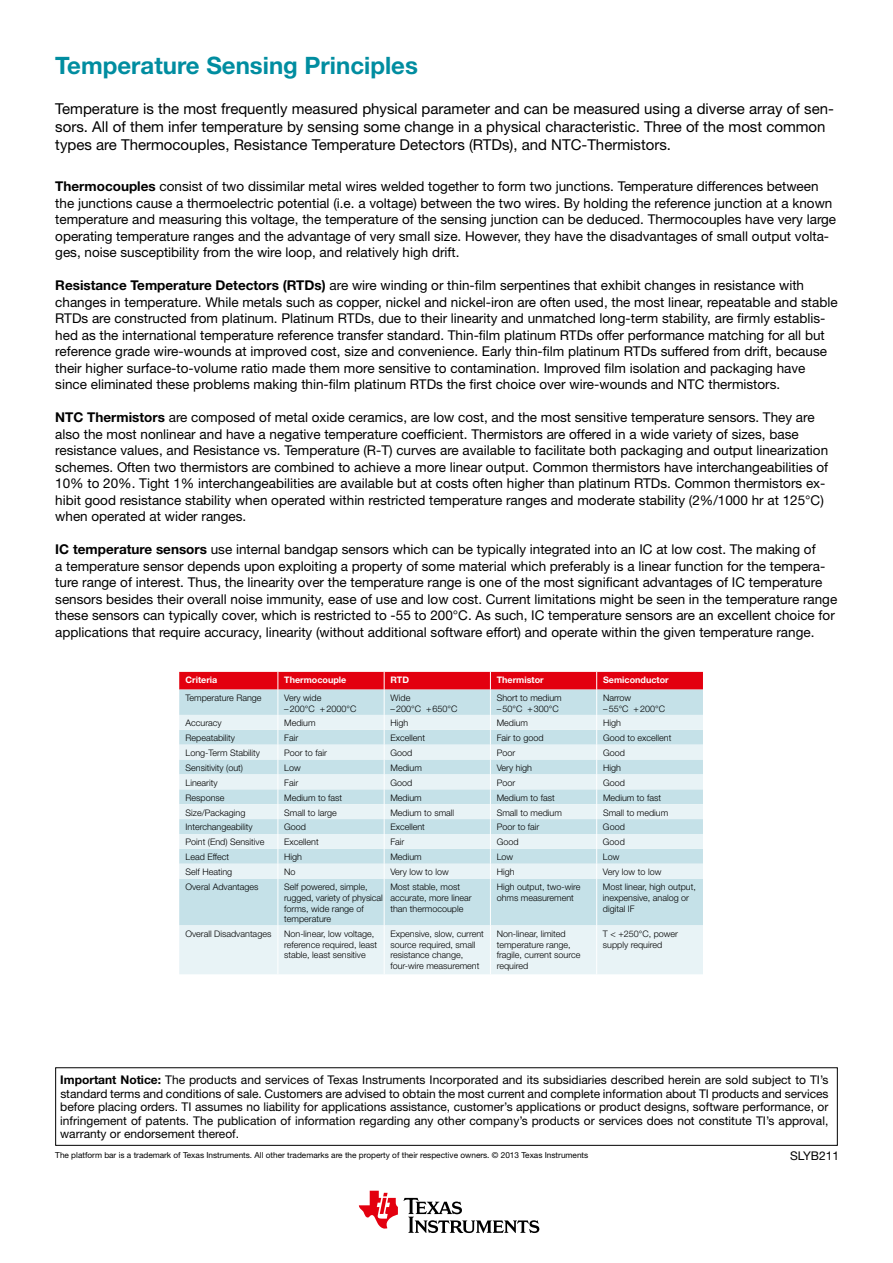
<style>
.page{position:relative;width:893px;height:1263px;background:#fff}
.page>*{position:absolute;margin:0;border:0;box-sizing:border-box;transform-origin:0 0}
.t1{font:700 24px "Helvetica Neue";color:#008da0}
.t2{font:15px/18px "Helvetica Neue";color:#000}
.t3{font:13.5px/16.5px "Helvetica Neue";color:#000}
.t4{font:12px/13.5px "Helvetica Neue";color:#000;text-align:justify}
.t5{font:300 9px/10.8px "Helvetica Neue";color:#000}
.t6{font:700 9px "Helvetica Neue";color:#fff}
.t7{font:8.25px "Helvetica Neue";color:#000}
.s1{font-weight:700}
</style>
<div class="page">
<svg style="left:179px;top:879px;width:524px;height:95px;background:#d7eaef"></svg>
<hr style="left:278px;top:879px;width:1px;height:46px;background:#fff">
<hr style="left:384px;top:879px;width:1px;height:46px;background:#fff">
<hr style="left:490px;top:879px;width:1px;height:46px;background:#fff">
<hr style="left:278px;top:925px;width:1px;height:49px;background:#fff">
<hr style="left:384px;top:925px;width:1px;height:49px;background:#fff">
<hr style="left:490px;top:925px;width:1px;height:49px;background:#fff">
<svg style="left:179px;top:672px;width:524px;height:207px;background:#d7d6dc"></svg>
<hr style="left:596px;top:879px;width:1px;height:46px;background:#fff">
<hr style="left:596px;top:925px;width:1px;height:49px;background:#fff">
<svg style="left:404px;top:1198px;width:135px;height:35px"></svg>
<svg style="left:359px;top:1191px;width:39px;height:38px"></svg>
<div style="left:55px;top:1067px;width:783px;height:79px;border:1px solid #000"></div>
<h1 class="t1" style="left:55px;top:51px;width:364px">Temperature Sensing Principles</h1>
<p class="t2" style="left:55px;top:99px;width:780px">Temperature is the most frequently measured physical parameter and can be measured using a diverse array of sen&shy;sors. All of them infer temperature by sensing some change in a physical characteristic. Three of the most common types are Thermocouples, Resistance Temperature Detectors (RTDs), and NTC-Thermistors.</p>
<p class="t3" style="left:55px;top:178px;width:782px"><span class="s1">Thermocouples</span> consist of two dissimilar metal wires welded together to form two junctions. Temperature differences between the junctions cause a thermoelectric potential (i.e. a voltage) between the two wires. By holding the reference junction at a known temperature and measuring this voltage, the temperature of the sensing junction can be deduced. Thermocouples have very large operating temperature ranges and the advantage of very small size. However, they have the disadvantages of small output volta&shy;ges, noise susceptibility from the wire loop, and relatively high drift.</p>
<p class="t3" style="left:55px;top:277px;width:784px"><span class="s1">Resistance Temperature Detectors (RTDs)</span> are wire winding or thin-film serpentines that exhibit changes in resistance with changes in temperature. While metals such as copper, nickel and nickel-iron are often used, the most linear, repeatable and stable RTDs are constructed from platinum. Platinum RTDs, due to their linearity and unmatched long-term stability, are firmly establis&shy;hed as the international temperature reference transfer standard. Thin-film platinum RTDs offer performance matching for all but reference grade wire-wounds at improved cost, size and convenience. Early thin-film platinum RTDs suffered from drift, because their higher surface-to-volume ratio made them more sensitive to contamination. Improved film isolation and packaging have since eliminated these problems making thin-film platinum RTDs the first choice over wire-wounds and NTC thermistors.</p>
<p class="t3" style="left:55px;top:409px;width:774px"><span class="s1">NTC Thermistors</span> are composed of metal oxide ceramics, are low cost, and the most sensitive temperature sensors. They are also the most nonlinear and have a negative temperature coefficient. Thermistors are offered in a wide variety of sizes, base resistance values, and Resistance vs. Temperature (R-T) curves are available to facilitate both packaging and output linearization schemes. Often two thermistors are combined to achieve a more linear output. Common thermistors have interchangeabilities of 10% to 20%. Tight 1% interchangeabilities are available but at costs often higher than platinum RTDs. Common thermistors ex&shy;hibit good resistance stability when operated within restricted temperature ranges and moderate stability (2%/1000 hr at 125°C) when operated at wider ranges.</p>
<p class="t3" style="left:55px;top:541px;width:783px"><span class="s1">IC temperature sensors</span> use internal bandgap sensors which can be typically integrated into an IC at low cost. The making of<br>a temperature sensor depends upon exploiting a property of some material which preferably is a linear function for the tempera&shy;ture range of interest. Thus, the linearity over the temperature range is one of the most significant advantages of IC temperature sensors besides their overall noise immunity, ease of use and low cost. Current limitations might be seen in the temperature range these sensors can typically cover, which is restricted to -55 to 200°C. As such, IC temperature sensors are an excellent choice for applications that require accuracy, linearity (without additional software effort) and operate within the given temperature range.</p>
<p class="t6" style="left:186px;top:674px;width:33px">Criteria</p>
<p class="t6" style="left:284px;top:674px;width:64px">Thermocouple</p>
<p class="t6" style="left:391px;top:674px;width:20px">RTD</p>
<p class="t6" style="left:497px;top:674px;width:48px">Thermistor</p>
<p class="t6" style="left:603px;top:674px;width:67px">Semiconductor</p>
<p class="t5" style="left:186px;top:692px;width:78px">Temperature Range</p>
<p class="t5" style="left:284px;top:692px;width:74px">Very wide<br>–200°C +2000°C</p>
<p class="t5" style="left:391px;top:692px;width:69px">Wide<br>–200°C +650°C</p>
<p class="t5" style="left:497px;top:692px;width:67px">Short to medium –50°C +300°C</p>
<p class="t5" style="left:603px;top:692px;width:64px">Narrow<br>–55°C +200°C</p>
<p class="t5" style="left:186px;top:717px;width:38px">Accuracy</p>
<p class="t5" style="left:284px;top:717px;width:33px">Medium</p>
<p class="t5" style="left:390px;top:717px;width:19px">High</p>
<p class="t5" style="left:497px;top:717px;width:33px">Medium</p>
<p class="t5" style="left:603px;top:717px;width:19px">High</p>
<p class="t5" style="left:186px;top:732px;width:51px">Repeatability</p>
<p class="t5" style="left:284px;top:732px;width:16px">Fair</p>
<p class="t5" style="left:390px;top:732px;width:36px">Excellent</p>
<p class="t5" style="left:497px;top:732px;width:48px">Fair to good</p>
<p class="t5" style="left:603px;top:732px;width:70px">Good to excellent</p>
<p class="t5" style="left:186px;top:747px;width:76px">Long-Term Stability</p>
<p class="t5" style="left:284px;top:747px;width:44px">Poor to fair</p>
<p class="t5" style="left:390px;top:747px;width:23px">Good</p>
<p class="t5" style="left:497px;top:747px;width:20px">Poor</p>
<p class="t5" style="left:603px;top:747px;width:23px">Good</p>
<p class="t5" style="left:186px;top:762px;width:59px">Sensitivity (out)</p>
<p class="t5" style="left:284px;top:762px;width:18px">Low</p>
<p class="t5" style="left:390px;top:762px;width:33px">Medium</p>
<p class="t5" style="left:497px;top:762px;width:37px">Very high</p>
<p class="t5" style="left:603px;top:762px;width:19px">High</p>
<p class="t5" style="left:186px;top:777px;width:34px">Linearity</p>
<p class="t5" style="left:284px;top:777px;width:16px">Fair</p>
<p class="t5" style="left:390px;top:777px;width:23px">Good</p>
<p class="t5" style="left:497px;top:777px;width:20px">Poor</p>
<p class="t5" style="left:603px;top:777px;width:23px">Good</p>
<p class="t5" style="left:186px;top:792px;width:41px">Response</p>
<p class="t5" style="left:284px;top:792px;width:59px">Medium to fast</p>
<p class="t5" style="left:390px;top:792px;width:33px">Medium</p>
<p class="t5" style="left:497px;top:792px;width:59px">Medium to fast</p>
<p class="t5" style="left:603px;top:792px;width:59px">Medium to fast</p>
<p class="t5" style="left:186px;top:807px;width:61px">Size/Packaging</p>
<p class="t5" style="left:284px;top:807px;width:54px">Small to large</p>
<p class="t5" style="left:390px;top:807px;width:65px">Medium to small</p>
<p class="t5" style="left:497px;top:807px;width:67px">Small to medium</p>
<p class="t5" style="left:603px;top:807px;width:67px">Small to medium</p>
<p class="t5" style="left:186px;top:822px;width:69px">Interchangeability</p>
<p class="t5" style="left:284px;top:822px;width:23px">Good</p>
<p class="t5" style="left:390px;top:822px;width:36px">Excellent</p>
<p class="t5" style="left:497px;top:822px;width:44px">Poor to fair</p>
<p class="t5" style="left:603px;top:822px;width:23px">Good</p>
<p class="t5" style="left:186px;top:836px;width:80px">Point (End) Sensitive</p>
<p class="t5" style="left:284px;top:836px;width:36px">Excellent</p>
<p class="t5" style="left:390px;top:836px;width:16px">Fair</p>
<p class="t5" style="left:497px;top:836px;width:23px">Good</p>
<p class="t5" style="left:603px;top:836px;width:23px">Good</p>
<p class="t5" style="left:185px;top:851px;width:45px">Lead Effect</p>
<p class="t5" style="left:284px;top:851px;width:19px">High</p>
<p class="t5" style="left:390px;top:851px;width:33px">Medium</p>
<p class="t5" style="left:497px;top:851px;width:18px">Low</p>
<p class="t5" style="left:603px;top:851px;width:18px">Low</p>
<p class="t5" style="left:185px;top:866px;width:48px">Self Heating</p>
<p class="t5" style="left:284px;top:866px;width:13px">No</p>
<p class="t5" style="left:390px;top:866px;width:60px">Very low to low</p>
<p class="t5" style="left:497px;top:866px;width:19px">High</p>
<p class="t5" style="left:603px;top:866px;width:60px">Very low to low</p>
<p class="t5" style="left:185px;top:881px;width:75px">Overal Advantages</p>
<p class="t5" style="left:284px;top:881px;width:100px">Self powered, simple, rugged, variety of physical forms, wide range of temperature</p>
<p class="t5" style="left:390px;top:881px;width:83px">Most stable, most accurate, more linear than thermocouple</p>
<p class="t5" style="left:497px;top:881px;width:85px">High output, two-wire ohms measurement</p>
<p class="t5" style="left:603px;top:881px;width:95px">Most linear, high output, inexpensive, analog or digital IF</p>
<p class="t5" style="left:185px;top:928px;width:87px">Overall Disadvantages</p>
<p class="t5" style="left:284px;top:928px;width:94px">Non-linear, low voltage, reference required, least stable, least sensitive</p>
<p class="t5" style="left:390px;top:928px;width:95px">Expensive, slow, current source required, small resistance change, four-wire measurement</p>
<p class="t5" style="left:497px;top:928px;width:85px">Non-linear, limited temperature range, fragile, current source required</p>
<p class="t5" style="left:603px;top:928px;width:77px">T &lt; +250°C, power supply required</p>
<p class="t4" style="left:60px;top:1073px;width:770px"><span class="s1">Important Notice:</span> The products and services of Texas Instruments Incorporated and its subsidiaries described herein are sold subject to TI’s standard terms and conditions of sale. Customers are advised to obtain the most current and complete information about TI products and services before placing orders. TI assumes no liability for applications assistance, customer’s applications or product designs, software performance, or infringement of patents. The publication of information regarding any other company’s products or services does not constitute TI’s approval, warranty or endorsement thereof.</p>
<p class="t7" style="left:55px;top:1150px;width:535px">The platform bar is a trademark of Texas Instruments. All other trademarks are the property of their respective owners. © 2013 Texas Instruments</p>
<p class="t4" style="left:790px;top:1149px;width:50px">SLYB211</p>
</div>
